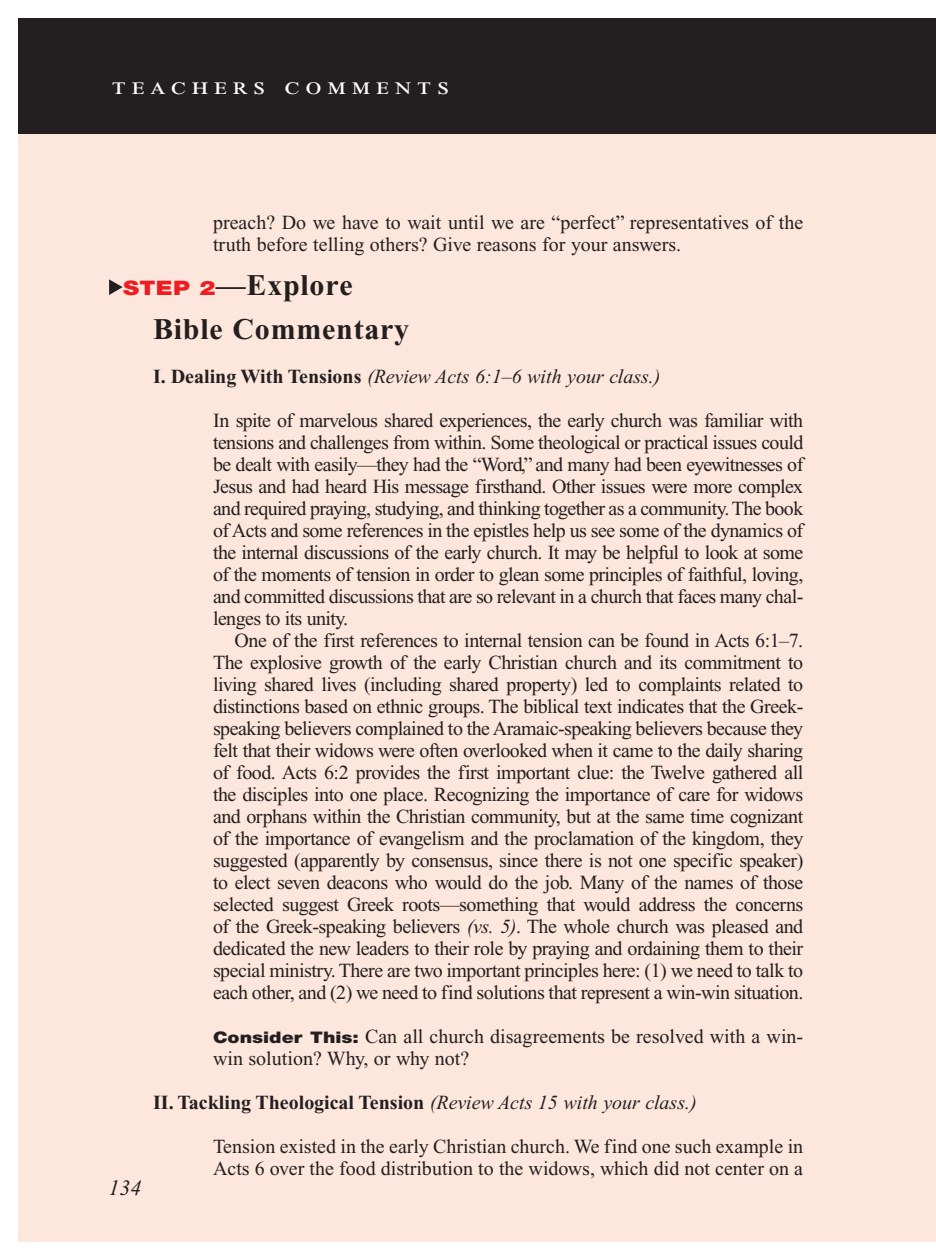
<style>
.page{position:relative;width:936px;height:1260px;background:#fff}
.page>*{position:absolute;margin:0;border:0;box-sizing:border-box;transform-origin:0 0}
.T_Aim_hang_indent{font:700 30px "Times New Roman PS Std";letter-spacing:.025em;color:#231f20}
.T_Aim_bodyXindent{font:700 30px "Times New Roman PS Std";letter-spacing:.025em;color:#231f20}
.t1{font:24px "Times New Roman PS Std";letter-spacing:.2em;color:#fff;scale:1.2 1}
.PageNumbers{font:italic 22px "Times New Roman PS Std";color:#231f20}
.Objectives_Body_Text{font:20px/22px "Times New Roman PS Std";letter-spacing:-.02em;color:#231f20;text-align:justify}
.Objectives_Body_Text-2{font:20px/22px "Times New Roman PS Std";color:#231f20}
.Roman_Numeral_Sub_He{font:700 20px "Times New Roman PS Std";color:#231f20}
.Roman_Numeral_Sub_He-2{font:italic 20px "Times New Roman PS Std";color:#231f20}
.s1{font-family:"Helvetica Neue LT Std";font-weight:900;font-size:20px;color:#ee1d23}
.s2{font-weight:700;font-style:normal}
.s3{font-style:italic}
.s4{font-family:"Helvetica Neue LT Std";font-weight:900;font-size:16px}
.s5{font-weight:400;font-style:italic}
</style>
<div class="page">
<div style="left:900px;top:18px;width:36px;height:122px;background:#231f20"></div>
<div style="left:18px;top:18px;width:882px;height:122px;background:#231f20"></div>
<div style="left:18px;top:134px;width:918px;height:1108px;background:#fde7dc"></div>
<svg style="left:109px;top:279px;width:14px;height:16px"></svg>
<p class="t1" style="left:112px;top:73px;width:283px">teachers comments</p>
<p class="Objectives_Body_Text-2" style="left:213px;top:211px;width:592px">preach? Do we have to wait until we are “perfect” representatives of the truth before telling others? Give reasons for your answers.</p>
<p class="T_Aim_bodyXindent" style="left:123px;top:268px;width:231px"><span class="s1">STEP 2</span>—Explore</p>
<p class="T_Aim_hang_indent" style="left:153px;top:312px;width:258px">Bible Commentary</p>
<p class="Roman_Numeral_Sub_He-2" style="left:153px;top:366px;width:509px"><span class="s2">I. Dealing With Tensions</span> (Review Acts 6:1–6 with your class.)</p>
<p class="Objectives_Body_Text" style="left:213px;top:409px;width:592px">In spite of marvelous shared experiences, the early church was familiar with tensions and challenges from within. Some theological or practical issues could be dealt with easily—they had the “Word,” and many had been eyewitnesses of Jesus and had heard His message firsthand. Other issues were more complex and required praying, studying, and thinking together as a community. The book of Acts and some references in the epistles help us see some of the dynamics of the internal discussions of the early church. It may be helpful to look at some of the moments of tension in order to glean some principles of faithful, loving, and committed discussions that are so relevant in a church that faces many chal&shy;lenges to its unity.</p>
<p class="Objectives_Body_Text" style="left:213px;top:629px;width:592px;text-indent:22px">One of the first references to internal tension can be found in Acts 6:1–7.<br>The explosive growth of the early Christian church and its commitment to living shared lives (including shared property) led to complaints related to distinctions based on ethnic groups. The biblical text indicates that the Greek&shy;speaking believers complained to the Aramaic-speaking believers because they felt that their widows were often overlooked when it came to the daily sharing of food. Acts 6:2 provides the first important clue: the Twelve gathered all the disciples into one place. Recognizing the importance of care for widows and orphans within the Christian community, but at the same time cognizant of the importance of evangelism and the proclamation of the kingdom, they suggested (apparently by consensus, since there is not one specific speaker) to elect seven deacons who would do the job. Many of the names of those selected suggest Greek roots—something that would address the concerns of the Greek-speaking believers <span class="s3">(vs. 5)</span>. The whole church was pleased and dedicated the new leaders to their role by praying and ordaining them to their special ministry. There are two important principles here: (1) we need to talk to each other, and (2) we need to find solutions that represent a win-win situation.</p>
<p class="Objectives_Body_Text-2" style="left:213px;top:1025px;width:592px"><span class="s4">Consider This:</span> Can all church disagreements be resolved with a win&shy;win solution? Why, or why not?</p>
<p class="Roman_Numeral_Sub_He" style="left:153px;top:1091px;width:545px">II. Tackling Theological Tension <span class="s5">(Review Acts 15 with your class.)</span></p>
<p class="Objectives_Body_Text-2" style="left:213px;top:1135px;width:592px">Tension existed in the early Christian church. We find one such example in<br>Acts 6 over the food distribution to the widows, which did not center on a</p>
<p class="PageNumbers" style="left:109px;top:1176px;width:34px">134</p>
</div>
